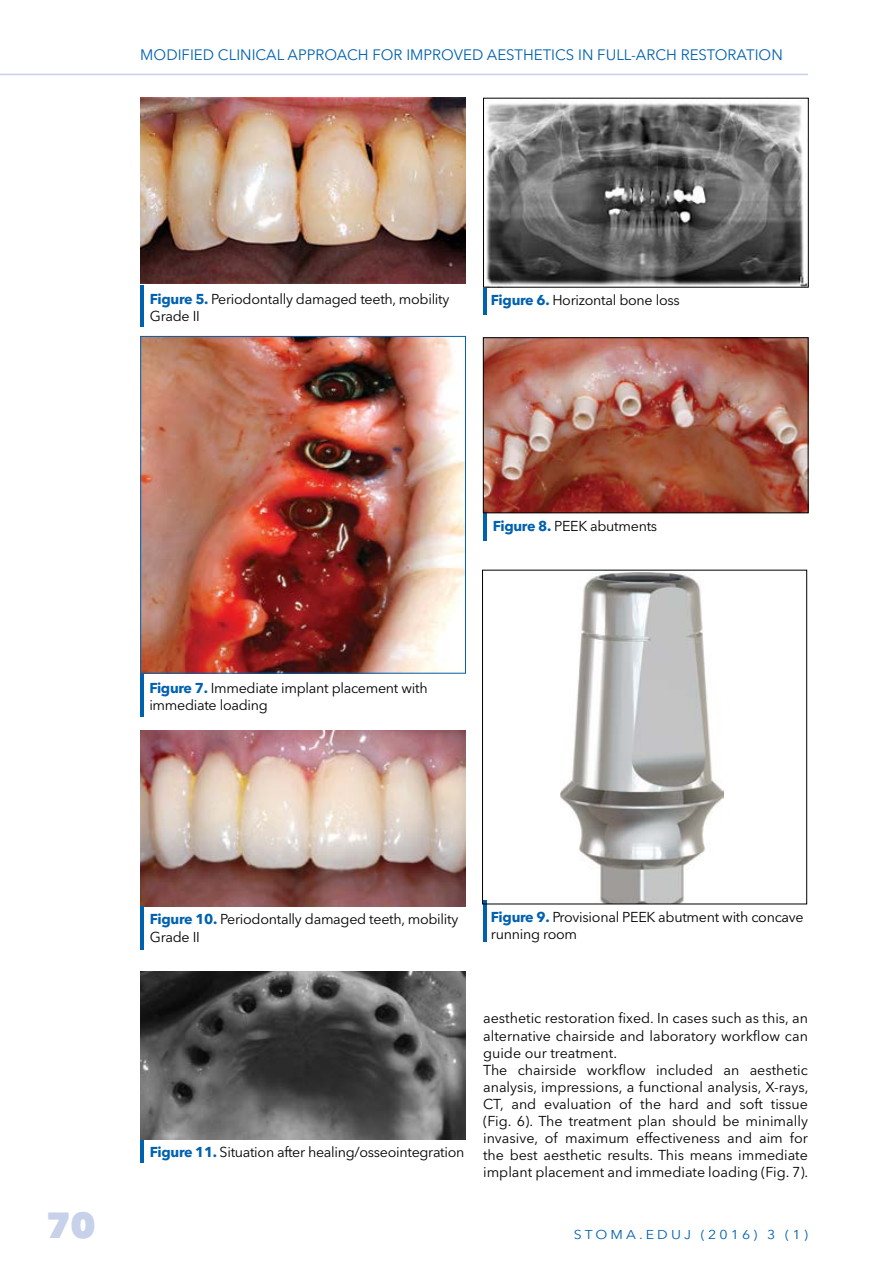
<style>
.page{position:relative;width:893px;height:1263px;background:#fff}
.page>*{position:absolute;margin:0;border:0;box-sizing:border-box;transform-origin:0 0}
.t1{font:800 36px "Avenir Next LT Pro";color:#c7d1ea}
.t2{font:15px "Avenir Next LT Pro";color:#0061af}
.t3{font:14.25px/17.1px "Avenir Next LT Pro";color:#000}
.t4{font:14.25px/17.1px "Avenir Next LT Pro";letter-spacing:-.02em;color:#000}
.t5{font:12.75px "Avenir Next LT Pro";letter-spacing:.22em;color:#0061af;scale:1.11 1}
.s1{font-weight:700;color:#0061af}
</style>
<div class="page">
<hr style="left:0;top:74px;width:808px;height:1px;background:#c7d1ea">
<img style="left:140px;top:98px;width:325px;height:185px">
<img style="left:140px;top:730px;width:325px;height:176px">
<hr style="left:140px;top:285px;width:4px;height:42px;background:#0061af">
<hr style="left:140px;top:906px;width:4px;height:43px;background:#0061af">
<hr style="left:483px;top:287px;width:4px;height:27px;background:#0061af">
<hr style="left:483px;top:513px;width:4px;height:27px;background:#0061af">
<hr style="left:140px;top:673px;width:4px;height:43px;background:#0061af">
<hr style="left:483px;top:900px;width:4px;height:41px;background:#0061af">
<img style="left:486px;top:103px;width:321px;height:183px">
<div style="left:483px;top:98px;width:326px;height:190px;border:1px solid #000"></div>
<img style="left:485px;top:339px;width:321px;height:172px">
<div style="left:483px;top:337px;width:325px;height:176px;border:1px solid #000"></div>
<img style="left:142px;top:338px;width:322px;height:334px">
<div style="left:140px;top:336px;width:326px;height:338px;border:1px solid #0061af"></div>
<img style="left:560px;top:573px;width:164px;height:329px">
<div style="left:482px;top:570px;width:325px;height:334px;border:1px solid #000"></div>
<hr style="left:140px;top:1138px;width:4px;height:25px;background:#0061af">
<img style="left:140px;top:971px;width:325px;height:168px">
<p class="t2" style="left:140px;top:45px;width:644px">MODIFIED CLINICAL APPROACH FOR IMPROVED AESTHETICS IN FULL-ARCH RESTORATION</p>
<p class="t4" style="left:150px;top:290px;width:301px"><span class="s1">Figure 5.</span> Periodontally damaged teeth, mobility<br>Grade II</p>
<p class="t4" style="left:491px;top:291px;width:190px"><span class="s1">Figure 6.</span> Horizontal bone loss</p>
<p class="t4" style="left:149px;top:679px;width:280px"><span class="s1">Figure 7.</span> Immediate implant placement with immediate loading</p>
<p class="t4" style="left:493px;top:518px;width:166px"><span class="s1">Figure 8.</span> PEEK abutments</p>
<h1 class="t1" style="left:45px;top:1203px;width:52px">70</h1>
<p class="t4" style="left:150px;top:911px;width:310px"><span class="s1">Figure 10.</span> Periodontally damaged teeth, mobility<br>Grade II</p>
<p class="t4" style="left:491px;top:909px;width:314px"><span class="s1">Figure 9.</span> Provisional PEEK abutment with concave running room</p>
<p class="t4" style="left:150px;top:1143px;width:316px"><span class="s1">Figure 11.</span> Situation after healing/osseointegration</p>
<p class="t3" style="left:483px;top:1010px;width:327px">aesthetic restoration fixed. In cases such as this, an alternative chairside and laboratory workflow can guide our treatment.<br>The chairside workflow included an aesthetic analysis, impressions, a functional analysis, X-rays, CT, and evaluation of the hard and soft tissue (Fig. 6). The treatment plan should be minimally invasive, of maximum effectiveness and aim for the best aesthetic results. This means immediate implant placement and immediate loading (Fig. 7).</p>
<p class="t5" style="left:574px;top:1227px;width:212px">STOMA.EDUJ (2016) 3 (1)</p>
</div>
